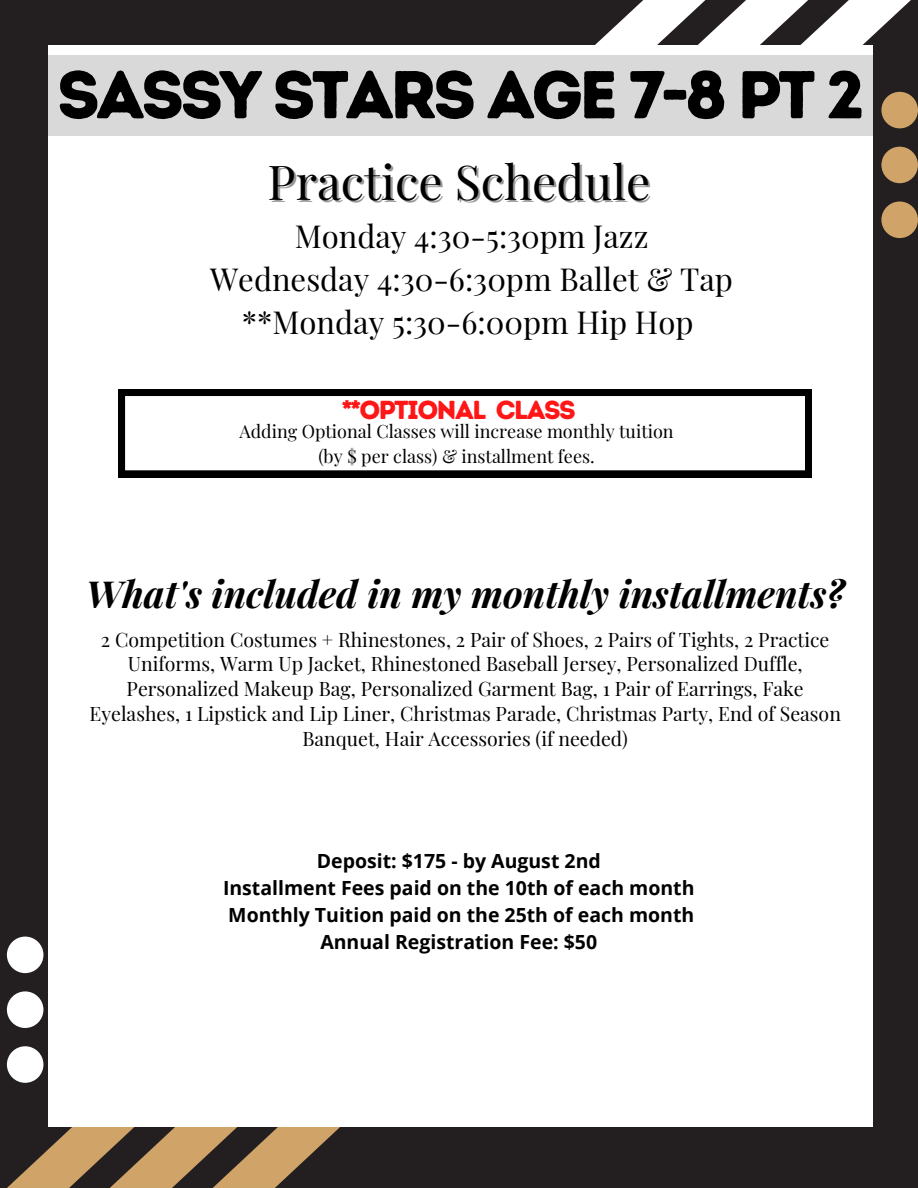
<style>
.page{position:relative;width:918px;height:1188px;background:#231f20}
.page>*{position:absolute;margin:0;border:0;box-sizing:border-box;transform-origin:0 0}
.t1{font:67.5px "Intro Rust Base";letter-spacing:-.06em;color:#000}
.t2{font:48px "Playfair Display";color:#000}
.t3{font:italic 700 37.35px "Playfair Display";color:#000}
.t4{font:31.05px/42.8px "Playfair Display";color:#000;text-align:center}
.t5{font:26.1px "Intro Rust Base";letter-spacing:-.06em;color:#ff1616}
.t6{font:19.5px/24.8px "Playfair Display";color:#000;text-align:center}
.t7{font:700 19.5px/27px "Open Sans";color:#000;text-align:center}
.t8{font:18px "Playfair Display";color:#000}
</style>
<div class="page">
<svg style="left:7px;top:1127px;width:333px;height:61px"></svg>
<svg style="left:7px;top:937px;width:36px;height:146px"></svg>
<div style="left:48px;top:45px;width:825px;height:1082px;background:#fff"></div>
<svg style="left:595px;top:0;width:323px;height:238px"></svg>
<div style="left:48px;top:55px;width:825px;height:81px;background:#d9d9d9"></div>
<svg style="left:118px;top:389px;width:693px;height:88px"></svg>
<p class="t1" style="left:57px;top:54px;width:809px">SASSY STARS AGE 7-8 PT 2</p>
<p class="t2" style="left:268px;top:148px;width:384px">Practice Schedule</p>
<h2 class="t4" style="left:210px;top:214px;width:524px">Monday 4:30-5:30pm Jazz<br>Wednesday 4:30-6:30pm Ballet &amp; Tap **Monday 5:30-6:00pm Hip Hop</h2>
<h3 class="t5" style="left:342px;top:394px;width:236px">**OPTIONAL CLASS</h3>
<p class="t8" style="left:239px;top:419px;width:436px">Adding Optional Classes will increase monthly tuition</p>
<p class="t8" style="left:318px;top:443px;width:278px">(by $ per class) &amp; installment fees.</p>
<p class="t3" style="left:86px;top:567px;width:760px">What's included in my monthly installments?</p>
<h1 class="t6" style="left:89px;top:626px;width:753px">2 Competition Costumes + Rhinestones, 2 Pair of Shoes, 2 Pairs of Tights, 2 Practice Uniforms, Warm Up Jacket, Rhinestoned Baseball Jersey, Personalized Duffle, Personalized Makeup Bag, Personalized Garment Bag, 1 Pair of Earrings, Fake Eyelashes, 1 Lipstick and Lip Liner, Christmas Parade, Christmas Party, End of Season Banquet, Hair Accessories (if needed)</h1>
<h4 class="t7" style="left:223px;top:847px;width:473px">Deposit: $175 - by August 2nd<br>Installment Fees paid on the 10th of each month Monthly Tuition paid on the 25th of each month Annual Registration Fee: $50</h4>
</div>
